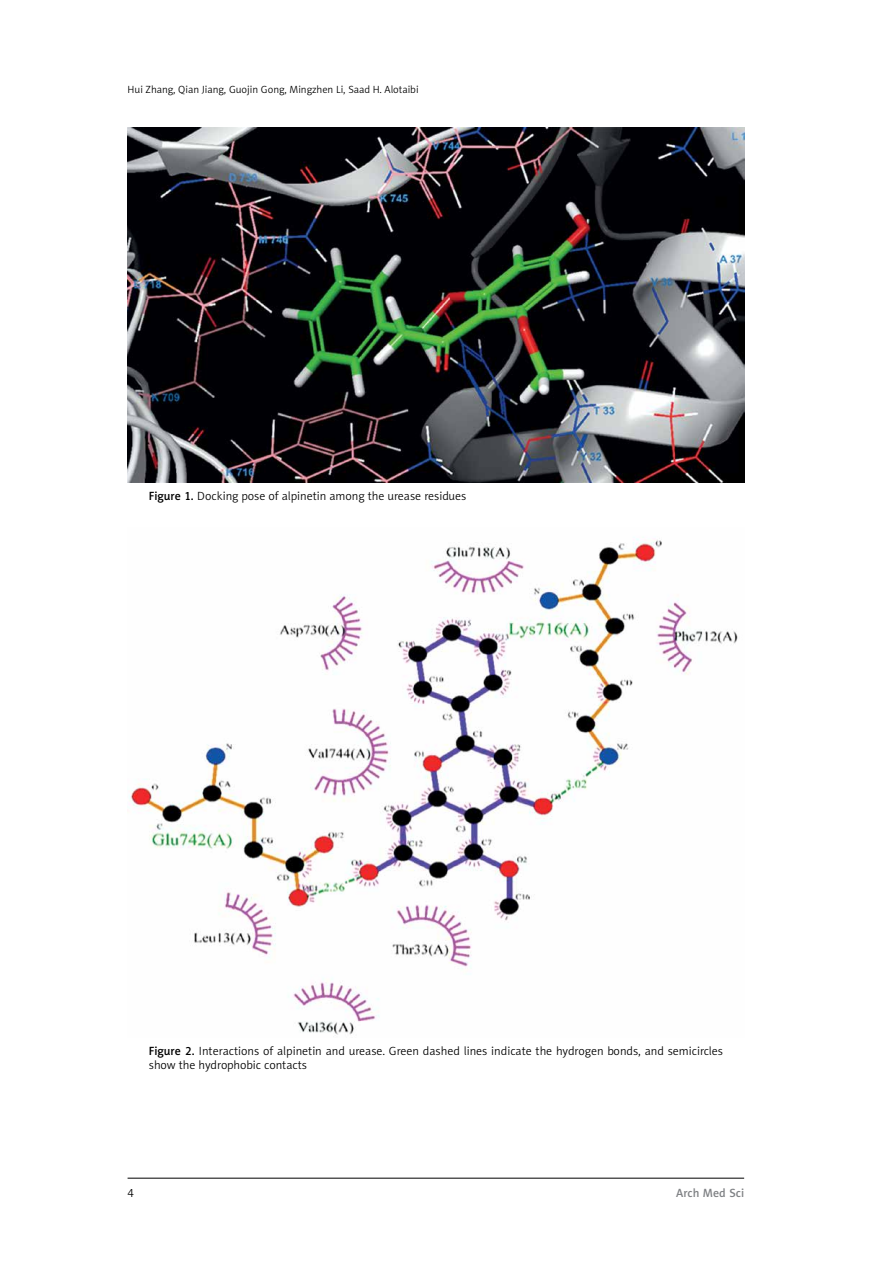
<style>
.page{position:relative;width:893px;height:1263px;background:#fff}
.page>*{position:absolute;margin:0;border:0;box-sizing:border-box;transform-origin:0 0}
.t1{font:12px/14.4px "Naomi Sans EFN Light";color:#000}
.t2{font:12px "Naomi Sans EFN Medium";color:#808285}
.t3{font:10.5px "Naomi Sans EFN Light";color:#000}
.s1{font-family:"Naomi Sans EFN Medium"}
</style>
<div class="page">
<hr style="left:128px;top:1178px;width:616px;height:1px;background:#000">
<img style="left:128px;top:128px;width:616px;height:355px">
<img style="left:129px;top:539px;width:609px;height:496px">
<p class="t3" style="left:128px;top:83px;width:293px">Hui Zhang, Qian Jiang, Guojin Gong, Mingzhen Li, Saad H. Alotaibi</p>
<p class="t1" style="left:149px;top:489px;width:319px"><span class="s1">Figure 1.</span> Docking pose of alpinetin among the urease residues</p>
<p class="t1" style="left:149px;top:1043px;width:576px"><span class="s1">Figure 2.</span> Interactions of alpinetin and urease. Green dashed lines indicate the hydrogen bonds, and semicircles show the hydrophobic contacts</p>
<p class="t1" style="left:128px;top:1186px;width:8px">4</p>
<p class="t2" style="left:676px;top:1186px;width:69px">Arch Med Sci</p>
</div>
